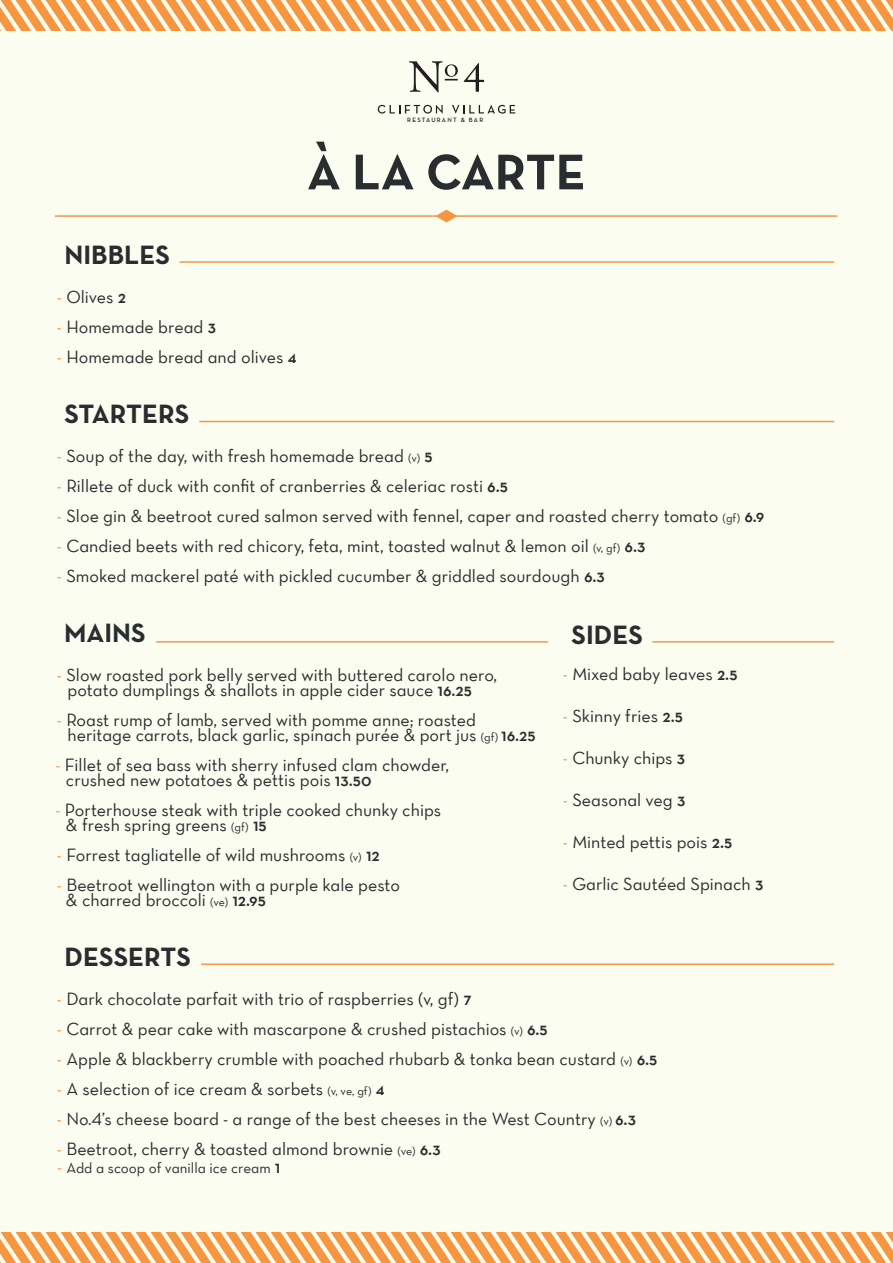
<style>
.page{position:relative;width:893px;height:1263px;background:#fcfdf1}
.page>*{position:absolute;margin:0;border:0;box-sizing:border-box;transform-origin:0 0}
.t1{font:700 51px "Neutra Text";color:#292d2f}
.t2{font:700 27px "Neutra Text";color:#292d2f}
.t3{font:18px/15px "Neutra Text Book Alt";color:#292d2f}
.t4{font:15px "Neutra Text Book Alt";color:#292d2f}
.t5{font:600 6.3px "Neutra Text";letter-spacing:.2em;color:#231f20}
.s1{color:#f79641}
.s2{font-family:"Neutra Text Demi SC"}
.s3{font-size:12px}
.s4{font-size:18px;color:#f79641}
.s5{font-family:"Neutra Text Demi SC";font-size:18px}
</style>
<div class="page">
<svg style="left:378px;top:105px;width:65px;height:9px"></svg>
<svg style="left:452px;top:105px;width:63px;height:9px"></svg>
<svg style="left:464px;top:63px;width:20px;height:29px"></svg>
<svg style="left:409px;top:61px;width:49px;height:31px"></svg>
<svg style="left:0;top:0;width:893px;height:31px"></svg>
<svg style="left:0;top:1232px;width:893px;height:31px"></svg>
<hr style="left:55px;top:215px;width:782px;height:2px;background:#f79641">
<svg style="left:435px;top:210px;width:23px;height:12px"></svg>
<hr style="left:179px;top:261px;width:655px;height:2px;background:#f79641">
<hr style="left:199px;top:421px;width:635px;height:1px;background:#f79641">
<hr style="left:156px;top:641px;width:392px;height:1px;background:#f79641">
<hr style="left:201px;top:963px;width:633px;height:2px;background:#f79641">
<hr style="left:652px;top:641px;width:182px;height:1px;background:#f79641">
<p class="t5" style="left:407px;top:116px;width:77px">RESTAURANT &amp; BAR</p>
<h1 class="t1" style="left:307px;top:140px;width:280px">À LA CARTE</h1>
<h2 class="t2" style="left:65px;top:238px;width:107px">NIBBLES</h2>
<p class="t3" style="left:57px;top:289px;width:71px"><span class="s1">-</span> Olives <span class="s2">2</span></p>
<p class="t3" style="left:57px;top:319px;width:161px"><span class="s1">-</span> Homemade bread <span class="s2">3</span></p>
<p class="t3" style="left:57px;top:349px;width:241px"><span class="s1">-</span> Homemade bread and olives <span class="s2">4</span></p>
<h2 class="t2" style="left:65px;top:397px;width:126px">STARTERS</h2>
<p class="t3" style="left:57px;top:448px;width:377px"><span class="s1">-</span> Soup of the day, with fresh homemade bread <span class="s3">(v)</span> <span class="s2">5</span></p>
<p class="t3" style="left:57px;top:478px;width:452px"><span class="s1">-</span> Rillete of duck with confit of cranberries &amp; celeriac rosti <span class="s2">6.5</span></p>
<p class="t3" style="left:57px;top:508px;width:709px"><span class="s1">-</span> Sloe gin &amp; beetroot cured salmon served with fennel, caper and roasted cherry tomato <span class="s3">(gf)</span> <span class="s2">6.9</span></p>
<p class="t3" style="left:57px;top:538px;width:590px"><span class="s1">-</span> Candied beets with red chicory, feta, mint, toasted walnut &amp; lemon oil <span class="s3">(v, gf)</span> <span class="s2">6.3</span></p>
<p class="t3" style="left:57px;top:568px;width:549px"><span class="s1">-</span> Smoked mackerel paté with pickled cucumber &amp; griddled sourdough <span class="s2">6.3</span></p>
<h2 class="t2" style="left:64px;top:616px;width:83px">MAINS</h2>
<p class="t3" style="left:67px;top:667px;width:431px;text-indent:-10px"><span class="s1">-</span> Slow roasted pork belly served with buttered carolo nero, potato dumplings &amp; shallots in apple cider sauce <span class="s2">16.25</span></p>
<p class="t3" style="left:67px;top:712px;width:470px;text-indent:-10px"><span class="s1">-</span> Roast rump of lamb, served with pomme anne; roasted heritage carrots, black garlic, spinach purée &amp; port jus <span class="s3">(gf)</span> <span class="s2">16.25</span></p>
<p class="t3" style="left:66px;top:757px;width:385px;text-indent:-10px"><span class="s1">-</span> Fillet of sea bass with sherry infused clam chowder, crushed new potatoes &amp; pettis pois <span class="s2">13.50</span></p>
<p class="t3" style="left:66px;top:802px;width:377px;text-indent:-10px"><span class="s1">-</span> Porterhouse steak with triple cooked chunky chips &amp; fresh spring greens <span class="s3">(gf)</span> <span class="s2">15</span></p>
<p class="t3" style="left:57px;top:847px;width:324px"><span class="s1">-</span> Forrest tagliatelle of wild mushrooms <span class="s3">(v)</span> <span class="s2">12</span></p>
<p class="t3" style="left:66px;top:877px;width:336px;text-indent:-9px"><span class="s1">-</span> Beetroot wellington with a purple kale pesto &amp; charred broccoli <span class="s3">(ve)</span> <span class="s2">12.95</span></p>
<h2 class="t2" style="left:65px;top:940px;width:128px">DESSERTS</h2>
<p class="t3" style="left:57px;top:991px;width:416px"><span class="s1">-</span> Dark chocolate parfait with trio of raspberries (v, gf) <span class="s2">7</span></p>
<p class="t3" style="left:57px;top:1021px;width:492px"><span class="s1">-</span> Carrot &amp; pear cake with mascarpone &amp; crushed pistachios <span class="s3">(v)</span> <span class="s2">6.5</span></p>
<p class="t3" style="left:57px;top:1051px;width:602px"><span class="s1">-</span> Apple &amp; blackberry crumble with poached rhubarb &amp; tonka bean custard <span class="s3">(v)</span> <span class="s2">6.5</span></p>
<p class="t3" style="left:57px;top:1081px;width:329px"><span class="s1">-</span> A selection of ice cream &amp; sorbets <span class="s3">(v, ve, gf)</span> <span class="s2">4</span></p>
<p class="t3" style="left:57px;top:1111px;width:580px"><span class="s1">-</span> No.4’s cheese board - a range of the best cheeses in the West Country <span class="s3">(v)</span> <span class="s2">6.3</span></p>
<p class="t3" style="left:57px;top:1141px;width:385px"><span class="s1">-</span> Beetroot, cherry &amp; toasted almond brownie <span class="s3">(ve)</span> <span class="s2">6.3</span></p>
<p class="t4" style="left:57px;top:1159px;width:225px"><span class="s4">-</span> Add a scoop of vanilla ice cream <span class="s5">1</span></p>
<h2 class="t2" style="left:572px;top:618px;width:73px">SIDES</h2>
<p class="t3" style="left:563px;top:666px;width:176px"><span class="s1">-</span> Mixed baby leaves <span class="s2">2.5</span></p>
<p class="t3" style="left:563px;top:708px;width:122px"><span class="s1">-</span> Skinny fries <span class="s2">2.5</span></p>
<p class="t3" style="left:563px;top:750px;width:124px"><span class="s1">-</span> Chunky chips <span class="s2">3</span></p>
<p class="t3" style="left:563px;top:792px;width:124px"><span class="s1">-</span> Seasonal veg <span class="s2">3</span></p>
<p class="t3" style="left:563px;top:834px;width:171px"><span class="s1">-</span> Minted pettis pois <span class="s2">2.5</span></p>
<p class="t3" style="left:563px;top:876px;width:202px"><span class="s1">-</span> Garlic Sautéed Spinach <span class="s2">3</span></p>
</div>
